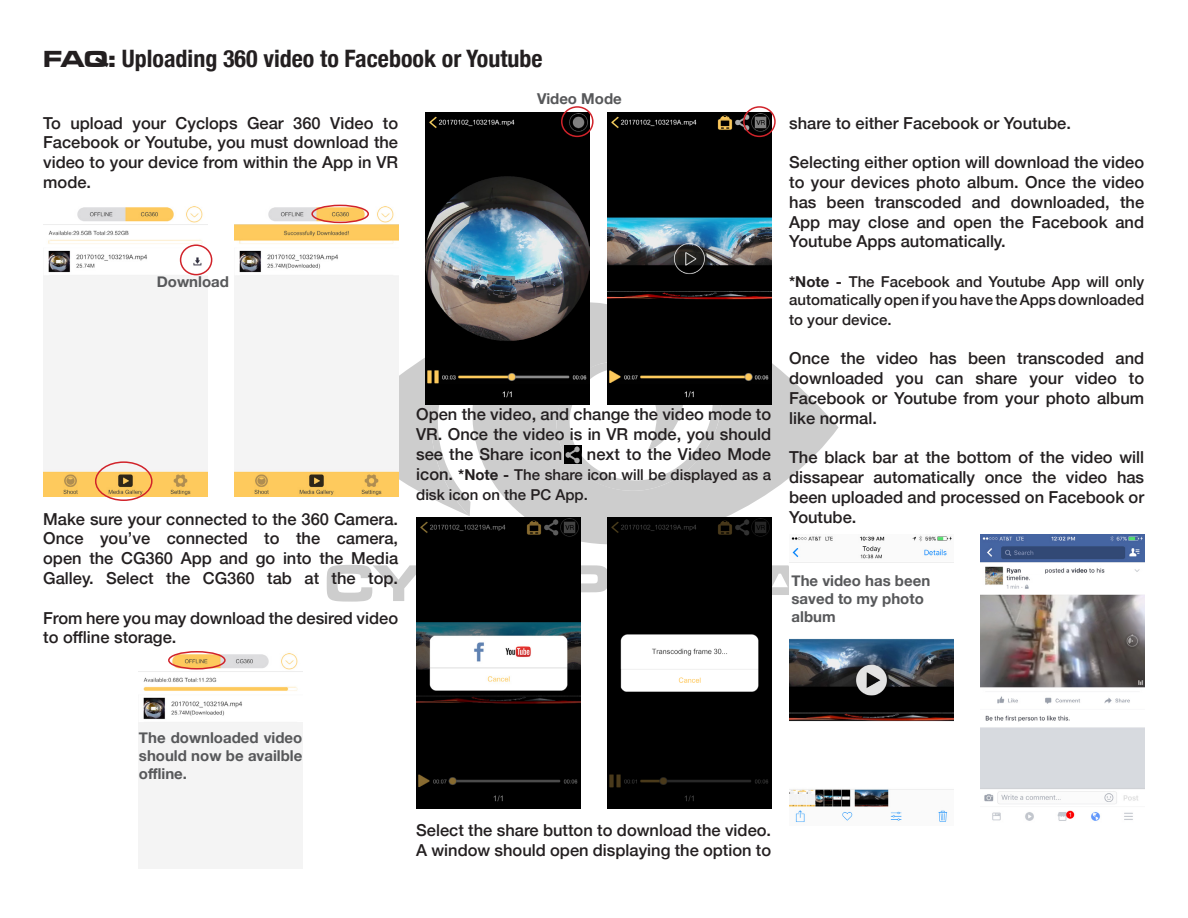
<style>
.page{position:relative;width:1188px;height:918px;background:#fff}
.page>*{position:absolute;margin:0;border:0;box-sizing:border-box;transform-origin:0 0}
.t1{font:700 condensed 24px "Helvetica Neue";color:#231f20}
.t2{font:500 16.5px/19.8px "Helvetica Neue";color:#231f20;text-align:justify}
.t3{font:500 15px/19.8px "Helvetica Neue";color:#231f20}
.t4{font:700 15px/18px "Helvetica Neue";color:#57585a}
.s1{font-family:"Microgramma D Bold Exte";font-weight:400;font-stretch:normal}
.s2{font-size:16.5px}
.s3{font-weight:700}
</style>
<div class="page">
<svg style="left:524px;top:297px;width:315px;height:262px"></svg>
<svg style="left:341px;top:305px;width:488px;height:211px"></svg>
<svg style="left:327px;top:565px;width:280px;height:37px"></svg>
<svg style="left:771px;top:565px;width:18px;height:37px"></svg>
<img style="left:43px;top:206px;width:164px;height:290px">
<img style="left:789px;top:534px;width:164px;height:289px">
<img style="left:980px;top:534px;width:164px;height:287px">
<img style="left:139px;top:651px;width:164px;height:218px">
<img style="left:607px;top:112px;width:164px;height:292px">
<img style="left:425px;top:112px;width:164px;height:292px">
<img style="left:234px;top:205px;width:164px;height:291px">
<img style="left:607px;top:517px;width:164px;height:292px">
<img style="left:416px;top:517px;width:164px;height:292px">
<img style="left:565px;top:446px;width:16px;height:18px">
<div style="left:95px;top:461px;width:58px;height:40px;border:2px solid #d1232a;border-radius:50%"></div>
<div style="left:180px;top:244px;width:32px;height:31px;border:2px solid #d1232a;border-radius:50%"></div>
<div style="left:561px;top:106px;width:33px;height:31px;border:2px solid #d1232a;border-radius:50%"></div>
<div style="left:743px;top:106px;width:33px;height:31px;border:2px solid #d1232a;border-radius:50%"></div>
<div style="left:311px;top:205px;width:58px;height:18px;border:2px solid #d1232a;border-radius:50%"></div>
<div style="left:168px;top:651px;width:58px;height:19px;border:2px solid #d1232a;border-radius:50%"></div>
<div style="left:1022px;top:565px;width:22px;height:9px;background:#fff"></div>
<p class="t1" style="left:44px;top:38px;width:501px"><span class="s1">FAQ:</span> Uploading 360 video to Facebook or Youtube</p>
<p class="t2" style="left:43px;top:111px;width:357px">To upload your Cyclops Gear 360 Video to Facebook or Youtube, you must download the video to your device from within the App in VR mode.</p>
<p class="t4" style="left:157px;top:273px;width:74px">Download</p>
<p class="t4" style="left:537px;top:90px;width:86px">Video Mode</p>
<p class="t2" style="left:43px;top:507px;width:357px">Make sure your connected to the 360 Camera.<br>Once you’ve connected to the camera, open the CG360 App and go into the Media Galley. Select the CG360 tab at the top.</p>
<p class="t2" style="left:43px;top:606px;width:356px">From here you may download the desired video to offline storage.</p>
<p class="t2" style="left:416px;top:403px;width:357px">Open the video, and change the video mode to VR. Once the video is in VR mode, you should see the Share icon</p>
<p class="t2" style="left:587px;top:443px;width:186px">next to the Video Mode</p>
<p class="t3" style="left:416px;top:463px;width:357px"><span class="s2">icon.</span> <span class="s3">*Note -</span> The share icon will be displayed as a disk icon on the PC App.</p>
<p class="t2" style="left:789px;top:111px;width:283px">share to either Facebook or Youtube.</p>
<p class="t2" style="left:789px;top:151px;width:357px">Selecting either option will download the video to your devices photo album. Once the video has been transcoded and downloaded, the App may close and open the Facebook and Youtube Apps automatically.</p>
<p class="t3" style="left:789px;top:271px;width:357px;line-height:18px"><span class="s3">*Note -</span> The Facebook and Youtube App will only automatically open if you have the Apps downloaded</p>
<p class="t3" style="left:789px;top:308px;width:104px">to your device.</p>
<p class="t2" style="left:789px;top:347px;width:357px">Once the video has been transcoded and downloaded you can share your video to Facebook or Youtube from your photo album like normal.</p>
<p class="t2" style="left:789px;top:446px;width:357px">The black bar at the bottom of the video will dissapear automatically once the video has been uploaded and processed on Facebook or Youtube.</p>
<p class="t4" style="left:792px;top:572px;width:140px">The video has been saved to my photo album</p>
<p class="t4" style="left:139px;top:729px;width:165px;text-align:justify">The downloaded video should now be availble offline.</p>
<p class="t2" style="left:416px;top:819px;width:357px">Select the share button to download the video.</p>
<p class="t2" style="left:416px;top:839px;width:356px">A window should open displaying the option to</p>
</div>
